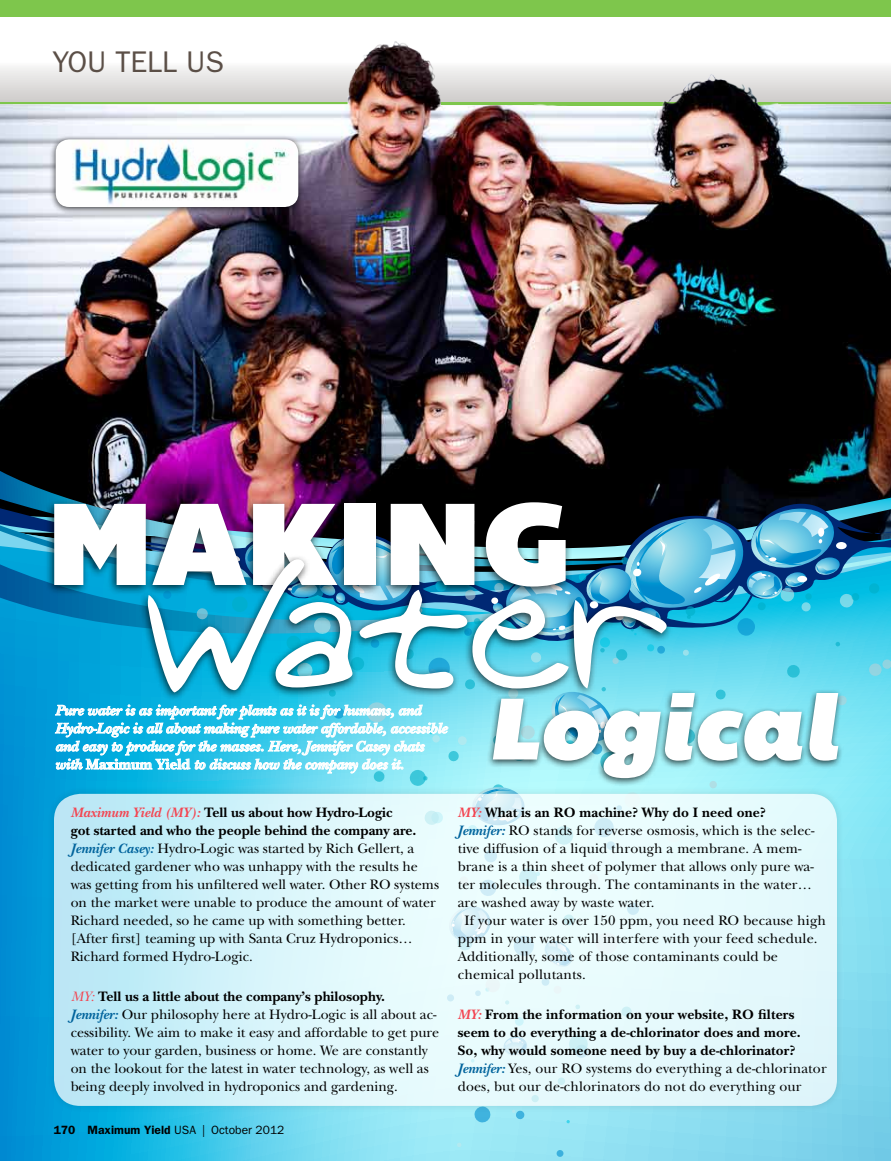
<style>
.page{position:relative;width:891px;height:1161px;background:#fff}
.page>*{position:absolute;margin:0;border:0;box-sizing:border-box;transform-origin:0 0}
.t1{font:120px "Bemio";letter-spacing:.01em;color:#fff}
.t2{font:italic 90px "Bemio";letter-spacing:.01em;color:#fff}
.t3{font:30px "ITC Franklin Gothic Std";color:#5b4f47}
.t4{font:italic 700 15px/18px "New Baskerville Std";color:#fff}
.t5{font:14.25px/18px "New Baskerville Std";color:#000}
.t6{font:700 14.25px/18px "New Baskerville Std";letter-spacing:.01em;color:#000}
.t7{font:600 12px "ITC Franklin Gothic Std";color:#000}
.s1{font-style:normal}
.s2{font-weight:700;font-style:italic;color:#f34652}
.s3{font-weight:700}
.s4{font-weight:700;font-style:italic;color:#00639c}
.s5{font-style:italic;color:#f34652}
.s6{font-style:italic;color:#00639c}
.s7{font-weight:400}
</style>
<div class="page">
<div style="left:0;top:0;width:891px;height:106px;background:#7ec64c"></div>
<div style="left:0;top:18px;width:891px;height:84px;background:#fff"></div>
<img style="left:0;top:41px;width:891px;height:385px">
<svg style="left:0;top:671px;width:891px;height:490px;background:#54c5e8"></svg>
<svg style="left:0;top:645px;width:891px;height:26px;background:#0ba6db"></svg>
<img style="left:0;top:426px;width:891px;height:219px">
<svg style="left:512px;top:1114px;width:12px;height:5px"></svg>
<svg style="left:844px;top:696px;width:3px;height:9px"></svg>
<div style="left:458px;top:736px;width:9px;height:9px;background:#afeaf0;border-radius:50%"></div>
<svg style="left:457px;top:1143px;width:4px;height:4px"></svg>
<div style="left:557px;top:1150px;width:6px;height:7px;background:#3cb0dd;border-radius:50%"></div>
<svg style="left:475px;top:1114px;width:15px;height:8px"></svg>
<svg style="left:869px;top:660px;width:22px;height:16px"></svg>
<svg style="left:869px;top:583px;width:10px;height:11px"></svg>
<svg style="left:573px;top:509px;width:286px;height:169px;background:#40a0bf"></svg>
<div style="left:836px;top:542px;width:11px;height:7px;background:#fff;border-radius:50%"></div>
<div style="left:797px;top:576px;width:10px;height:6px;background:#fff;border-radius:50%"></div>
<div style="left:49px;top:134px;width:256px;height:81px;background:#000;opacity:.75"></div>
<img style="left:56px;top:139px;width:242px;height:68px">
<div style="left:45px;top:497px;width:528px;height:101px;background:#000;opacity:.75"></div>
<div style="left:486px;top:689px;width:358px;height:98px;background:#000;opacity:.7"></div>
<div style="left:46px;top:786px;width:799px;height:328px;background:#000;opacity:.15"></div>
<svg style="left:54px;top:794px;width:783px;height:312px;background:#dcf6fb"></svg>
<div style="left:139px;top:554px;width:534px;height:148px;background:#000;opacity:.75"></div>
<svg style="left:55px;top:690px;width:404px;height:96px;background:#60d0eb"></svg>
<h3 class="t3" style="left:52px;top:44px;width:94px">You Tell</h3>
<h3 class="t3" style="left:186px;top:44px;width:36px">Us</h3>
<h1 class="t1" style="left:47px;top:449px;width:524px">MAKING</h1>
<h2 class="t2" style="left:137px;top:657px;width:702px"><sup>Water</sup>Logical</h2>
<p class="t4" style="left:55px;top:701px;width:393px">Pure water is as important for plants as it is for humans, and Hydro-Logic is all about making pure water affordable, accessible and easy to produce for the masses. Here, Jennifer Casey chats with <span class="s1">Maximum Yield</span> to discuss how the company does it.</p>
<p class="t5" style="left:71px;top:803px;width:370px"><span class="s2">Maximum Yield (MY):</span> <span class="s3">Tell us about how Hydro-Logic<br>got started and who the people behind the company are.<br></span><span class="s4">Jennifer Casey:</span> Hydro-Logic was started by Rich Gellert, a dedicated gardener who was unhappy with the results he was getting from his unfiltered well water. Other RO systems on the market were unable to produce the amount of water Richard needed, so he came up with something better. [After first] teaming up with Santa Cruz Hydroponics… Richard formed Hydro-Logic.</p>
<p class="t5" style="left:71px;top:988px;width:370px"><span class="s5">MY:</span> <span class="s3">Tell us a little about the company’s philosophy.<br></span><span class="s4">Jennifer:</span> Our philosophy here at Hydro-Logic is all about ac&shy;cessibility. We aim to make it easy and affordable to get pure water to your garden, business or home. We are constantly on the lookout for the latest in water technology, as well as being deeply involved in hydroponics and gardening.</p>
<p class="t6" style="left:458px;top:803px;width:310px"><span class="s5">MY:</span> What is an RO machine? Why do I need one?</p>
<p class="t5" style="left:458px;top:821px;width:358px"><span class="s4">Jennifer:</span> RO stands for reverse osmosis, which is the selec-</p>
<p class="t5" style="left:458px;top:839px;width:345px">tive diffusion of a liquid through a membrane. A mem-</p>
<p class="t5" style="left:458px;top:857px;width:358px">brane is a thin sheet of polymer that allows only pure wa-</p>
<p class="t5" style="left:458px;top:875px;width:356px">ter molecules through. The contaminants in the water…</p>
<p class="t5" style="left:458px;top:893px;width:198px">are washed away by waste water.</p>
<p class="t5" style="left:464px;top:911px;width:363px">If your water is over 150 ppm, you need RO because high</p>
<p class="t5" style="left:458px;top:929px;width:361px">ppm in your water will interfere with your feed schedule.</p>
<p class="t5" style="left:458px;top:947px;width:322px">Additionally, some of those contaminants could be</p>
<p class="t5" style="left:458px;top:965px;width:130px">chemical pollutants.</p>
<p class="t6" style="left:458px;top:1006px;width:370px"><span class="s5">MY:</span> From the information on your website, RO filters seem to do everything a de-chlorinator does and more.<br>So, why would someone need by buy a de-chlorinator?<br><span class="s6">Jennifer:</span> <span class="s7">Yes, our RO systems do everything a de-chlorinator does, but our de-chlorinators do not do everything our</span></p>
<p class="t7" style="left:54px;top:1122px;width:232px">170 Maximum Yield <span class="s7">USA | October 2012</span></p>
</div>
